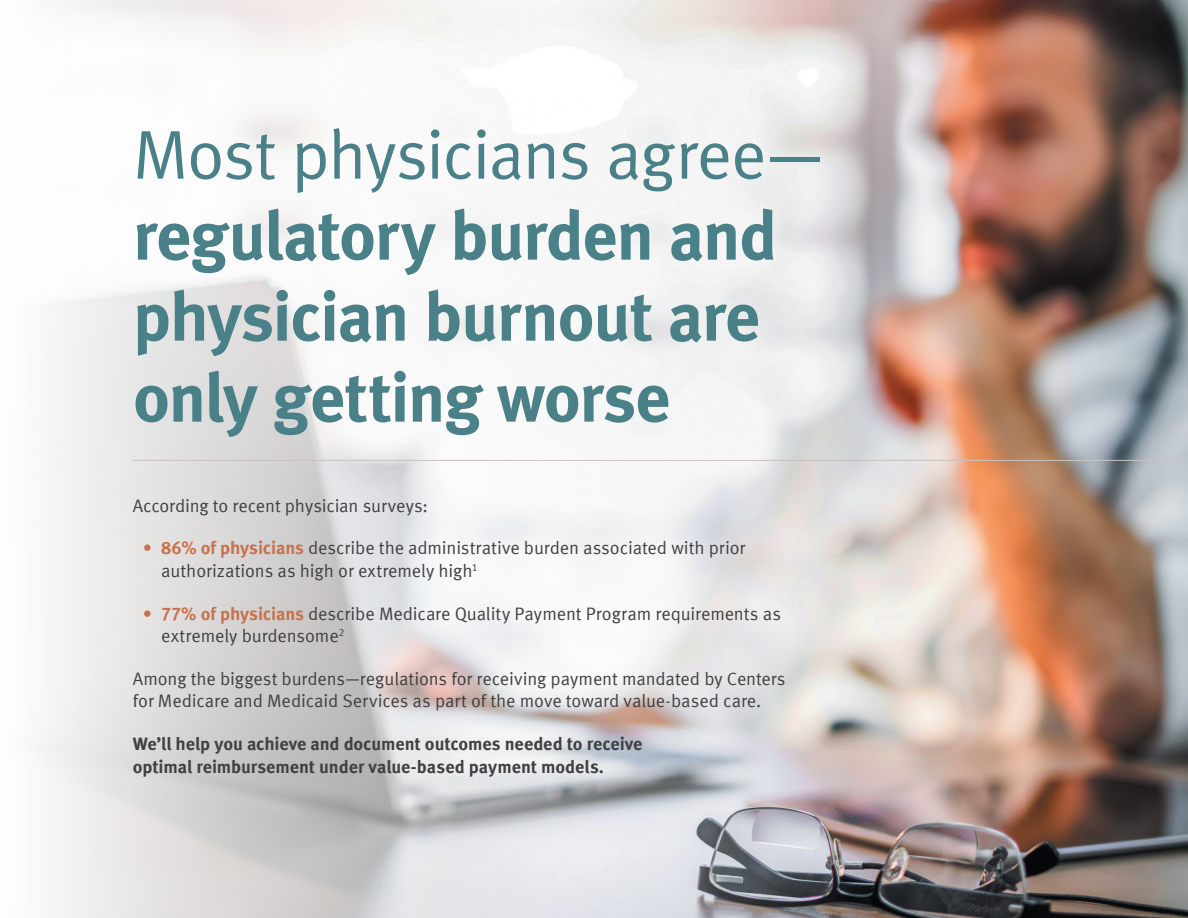
<style>
.page{position:relative;width:1188px;height:918px;background:#fff}
.page>*{position:absolute;margin:0;border:0;box-sizing:border-box;transform-origin:0 0}
.t1{font:700 69px/81px "Meta Offc";letter-spacing:-.025em;color:#4a8088}
.t2{font:69px "Meta Offc Norm";letter-spacing:-.03em;color:#4a8088}
.t3{font:18px/22.5px "Meta Offc Norm";letter-spacing:-.005em;color:#414042}
.t4{font:700 18px/22.5px "Meta Offc";letter-spacing:-.005em;color:#414042}
.s1{font-family:"Meta Offc";font-weight:700;color:#c7724d}
</style>
<div class="page">
<img style="left:39px;top:0;width:1149px;height:918px">
<hr style="left:133px;top:460px;width:1055px;height:1px;background:#c9c3c0">
<h1 class="t2" style="left:133px;top:115px;width:692px">Most physicians agree—</h1>
<h1 class="t1" style="left:133px;top:197px;width:646px">regulatory burden and physician burnout are only getting worse</h1>
<p class="t3" style="left:133px;top:495px;width:297px">According to recent physician surveys:</p>
<p class="t3" style="left:161px;top:537px;width:586px;text-indent:-18px"><span class="s1">• 86% of physicians</span> describe the administrative burden associated with prior authorizations as high or extremely high<sup>1</sup></p>
<p class="t3" style="left:161px;top:603px;width:621px;text-indent:-18px"><span class="s1">• 77% of physicians</span> describe Medicare Quality Payment Program requirements as extremely burdensome<sup>2</sup></p>
<p class="t3" style="left:133px;top:668px;width:654px">Among the biggest burdens—regulations for receiving payment mandated by Centers for Medicare and Medicaid Services as part of the move toward value-based care.</p>
<p class="t4" style="left:133px;top:733px;width:511px">We’ll help you achieve and document outcomes needed to receive optimal reimbursement under value-based payment models.</p>
</div>
